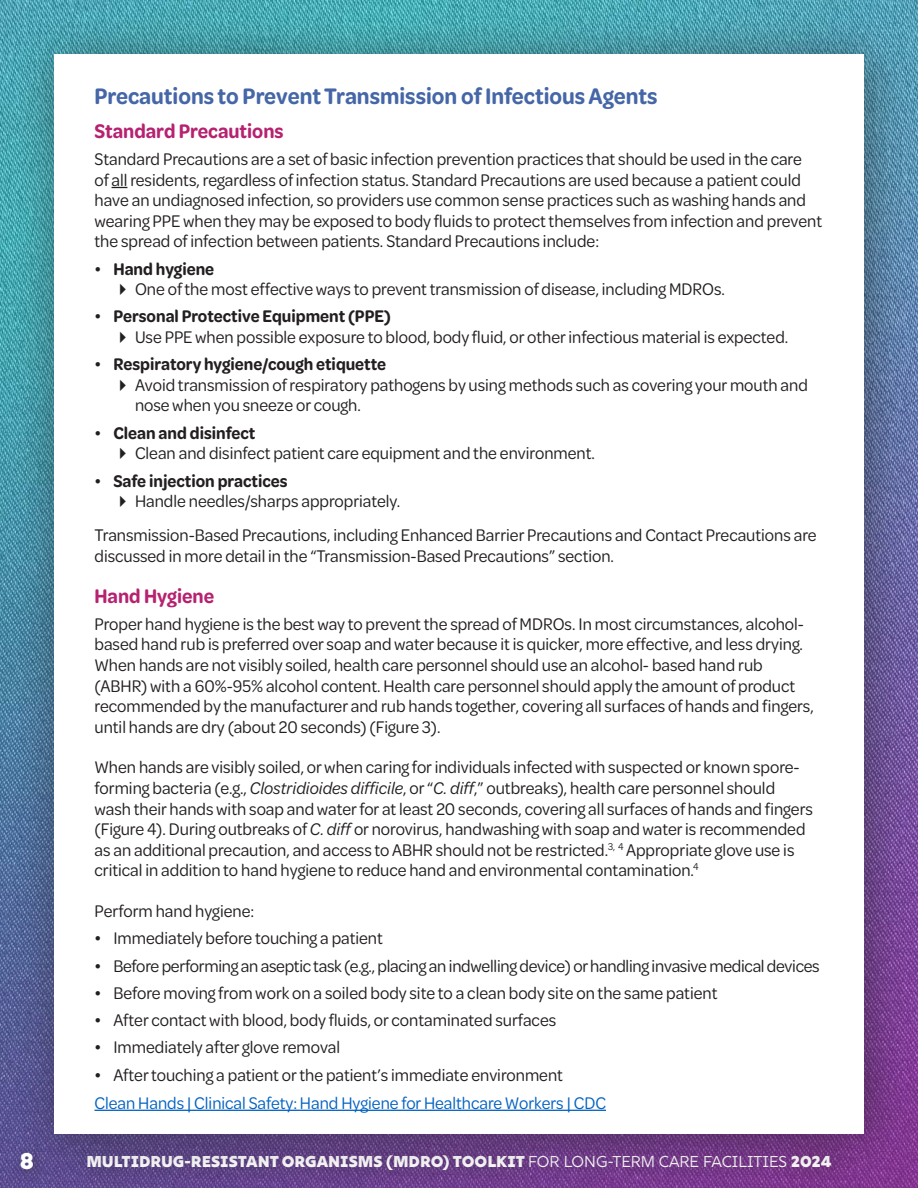
<style>
.page{position:relative;width:918px;height:1188px;background:#fff}
.page>*{position:absolute;margin:0;border:0;box-sizing:border-box;transform-origin:0 0}
.Heading_1{font:600 24px "Omnes Semi Cond";color:#4566a7}
.t1{font:900 22.65px "Rig Sans";color:#fff}
.Heading_2{font:600 21px "Omnes Semi Cond";color:#b62270}
.Body_Text{font:600 21px "Omnes Semi Cond";color:#b62270}
.Body_Text-2{font:18px/20.5px "Omnes Semi Cond";color:#231f20}
.List_Paragraph{font:18px/20.5px "Omnes Semi Cond";color:#231f20}
.Heading_3{font:600 18px "Omnes Semi Cond";color:#231f20}
.List_Paragraph-2{font:18px "Omnes Semi Cond";color:#0462c1}
.t2{font:900 15.75px "Rig Sans";color:#fff}
.s1{font-style:italic}
.s2{font-weight:400}
</style>
<div class="page">
<img style="left:0;top:0;width:918px;height:1188px">
<div style="left:70px;top:1137px;width:786px;height:51px;background:#231f20;opacity:.5"></div>
<div style="left:13px;top:13px;width:901px;height:1171px;background:#231f20;opacity:.5"></div>
<div style="left:54px;top:54px;width:810px;height:1080px;background:#fff"></div>
<div style="left:10px;top:1142px;width:40px;height:43px;background:#231f20;opacity:.5"></div>
<svg style="left:112px;top:187px;width:15px;height:1px"></svg>
<hr style="left:94px;top:1110px;width:512px;height:1px;background:#0462c1">
<p class="Heading_1" style="left:94px;top:79px;width:565px">Precautions to Prevent Transmission of Infectious Agents</p>
<p class="Heading_2" style="left:94px;top:117px;width:191px">Standard Precautions</p>
<p class="Body_Text-2" style="left:94px;top:148px;width:729px">Standard Precautions are a set of basic infection prevention practices that should be used in the care<br>of all residents, regardless of infection status. Standard Precautions are used because a patient could have an undiagnosed infection, so providers use common sense practices such as washing hands and wearing PPE when they may be exposed to body fluids to protect themselves from infection and prevent the spread of infection between patients. Standard Precautions include:</p>
<p class="Heading_3" style="left:94px;top:256px;width:121px">• Hand hygiene</p>
<p class="List_Paragraph" style="left:113px;top:278px;width:613px">✔ One of the most effective ways to prevent transmission of disease, including MDROs.</p>
<p class="Heading_3" style="left:94px;top:304px;width:298px">• Personal Protective Equipment (PPE)</p>
<p class="List_Paragraph" style="left:113px;top:326px;width:676px">✔ Use PPE when possible exposure to blood, body fluid, or other infectious material is expected.</p>
<p class="Heading_3" style="left:94px;top:352px;width:293px">• Respiratory hygiene/cough etiquette</p>
<p class="List_Paragraph" style="left:135px;top:374px;width:674px;text-indent:-22px">✔ Avoid transmission of respiratory pathogens by using methods such as covering your mouth and nose when you sneeze or cough.</p>
<p class="Heading_3" style="left:94px;top:420px;width:162px">• Clean and disinfect</p>
<p class="List_Paragraph" style="left:113px;top:442px;width:483px">✔ Clean and disinfect patient care equipment and the environment.</p>
<p class="Heading_3" style="left:94px;top:468px;width:195px">• Safe injection practices</p>
<p class="List_Paragraph" style="left:113px;top:490px;width:288px">✔ Handle needles/sharps appropriately.</p>
<p class="Body_Text-2" style="left:94px;top:524px;width:724px">Transmission-Based Precautions, including Enhanced Barrier Precautions and Contact Precautions are discussed in more detail in the “Transmission-Based Precautions” section.</p>
<p class="Body_Text" style="left:94px;top:581px;width:121px">Hand Hygiene</p>
<p class="Body_Text-2" style="left:94px;top:613px;width:721px">Proper hand hygiene is the best way to prevent the spread of MDROs. In most circumstances, alcohol&shy;based hand rub is preferred over soap and water because it is quicker, more effective, and less drying.<br>When hands are not visibly soiled, health care personnel should use an alcohol- based hand rub (ABHR) with a 60%-95% alcohol content. Health care personnel should apply the amount of product recommended by the manufacturer and rub hands together, covering all surfaces of hands and fingers, until hands are dry (about 20 seconds) (Figure 3).</p>
<p class="Body_Text-2" style="left:94px;top:756px;width:720px">When hands are visibly soiled, or when caring for individuals infected with suspected or known spore&shy;forming bacteria (e.g., <span class="s1">Clostridioides difficile</span>, or “<span class="s1">C. diff</span>,” outbreaks), health care personnel should wash their hands with soap and water for at least 20 seconds, covering all surfaces of hands and fingers (Figure 4). During outbreaks of <span class="s1">C. diff</span> or norovirus, handwashing with soap and water is recommended as an additional precaution, and access to ABHR should not be restricted.<sup>3,</sup> <sup>4</sup> Appropriate glove use is critical in addition to hand hygiene to reduce hand and environmental contamination.<sup>4</sup></p>
<p class="Body_Text-2" style="left:94px;top:900px;width:161px">Perform hand hygiene:</p>
<p class="List_Paragraph" style="left:94px;top:927px;width:290px">• Immediately before touching a patient</p>
<p class="List_Paragraph" style="left:94px;top:954px;width:727px">• Before performing an aseptic task (e.g., placing an indwelling device) or handling invasive medical devices</p>
<p class="List_Paragraph" style="left:94px;top:982px;width:624px">• Before moving from work on a soiled body site to a clean body site on the same patient</p>
<p class="List_Paragraph" style="left:94px;top:1009px;width:463px">• After contact with blood, body fluids, or contaminated surfaces</p>
<p class="List_Paragraph" style="left:94px;top:1036px;width:247px">• Immediately after glove removal</p>
<p class="List_Paragraph" style="left:94px;top:1064px;width:470px">• After touching a patient or the patient’s immediate environment</p>
<p class="List_Paragraph-2" style="left:94px;top:1091px;width:513px">Clean Hands | Clinical Safety: Hand Hygiene for Healthcare Workers | CDC</p>
<p class="t1" style="left:20px;top:1147px;width:16px">8</p>
<p class="t2" style="left:86px;top:1151px;width:747px">MULTIDRUG-RESISTANT ORGANISMS (MDRO) TOOLKIT <span class="s2">FOR LONG-TERM CARE FACILITIES</span> 2024</p>
</div>
